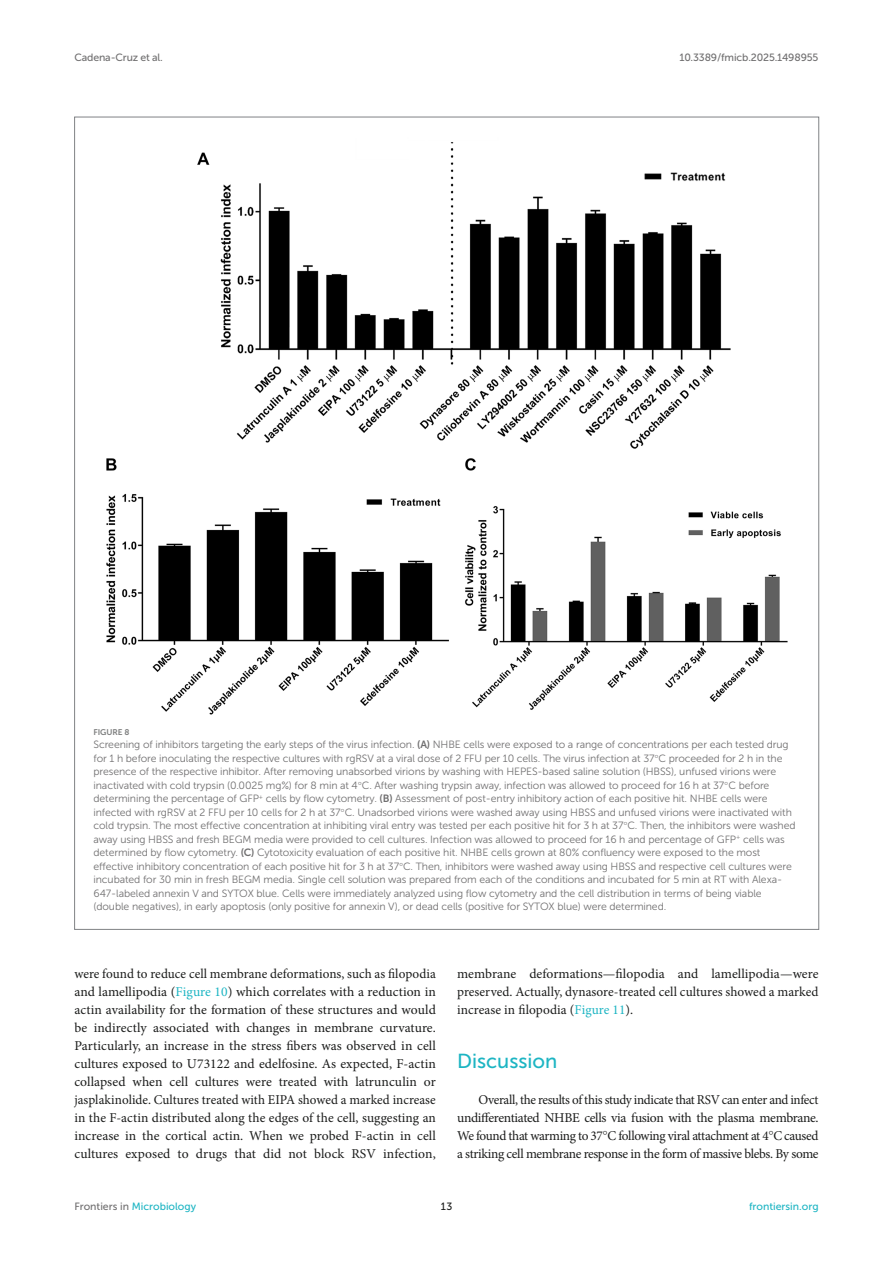
<style>
.page{position:relative;width:893px;height:1263px;background:#fff}
.page>*{position:absolute;margin:0;border:0;box-sizing:border-box;transform-origin:0 0}
.HEAD_1{font:20.25px "Museo Sans 500";color:#1db5c3}
.TEXT{font:13.5px/18px "Minion Pro";color:#1b1c1b;text-align:justify}
.FIG_LEG{font:10.5px/13.5px "Museo Sans 300";letter-spacing:-.01em;color:#706f70}
.t1{font:10.5px "Museo Sans 500";letter-spacing:-.015em;color:#706f70}
.t2{font:10.5px "Museo Sans 500";color:#1db5c3}
.t3{font:10.5px "Museo Sans 500";color:#1b1c1b}
.FIG_HD{font:8.25px "Museo Sans 700";letter-spacing:-.01em;color:#7e7f7f}
.s1{font-family:"Museo Sans 700"}
.s2{font-family:"STIX"}
.s3{color:#1db5c3}
.s4{color:#706f70}
</style>
<div class="page">
<img style="left:106px;top:142px;width:682px;height:573px">
<p class="t1" style="left:74px;top:51px;width:90px">Cadena-Cruz et al.</p>
<p class="t1" style="left:679px;top:51px;width:141px">10.3389/fmicb.2025.1498955</p>
<p class="FIG_HD" style="left:94px;top:727px;width:37px">FIGURE 8</p>
<p class="FIG_LEG" style="left:94px;top:738px;width:703px">Screening of inhibitors targeting the early steps of the virus infection. <span class="s1">(A)</span> NHBE cells were exposed to a range of concentrations per each tested drug for 1 h before inoculating the respective cultures with rgRSV at a viral dose of 2 FFU per 10 cells. The virus infection at 37<span class="s2">°</span>C proceeded for 2 h in the presence of the respective inhibitor. After removing unabsorbed virions by washing with HEPES-based saline solution (HBSS), unfused virions were inactivated with cold trypsin (0.0025 mg%) for 8 min at 4<span class="s2">°</span>C. After washing trypsin away, infection was allowed to proceed for 16 h at 37<span class="s2">°</span>C before determining the percentage of GFP<sup>+</sup> cells by flow cytometry. <span class="s1">(B)</span> Assessment of post-entry inhibitory action of each positive hit. NHBE cells were infected with rgRSV at 2 FFU per 10 cells for 2 h at 37<span class="s2">°</span>C. Unadsorbed virions were washed away using HBSS and unfused virions were inactivated with cold trypsin. The most effective concentration at inhibiting viral entry was tested per each positive hit for 3 h at 37<span class="s2">°</span>C. Then, the inhibitors were washed away using HBSS and fresh BEGM media were provided to cell cultures. Infection was allowed to proceed for 16 h and percentage of GFP<sup>+</sup> cells was determined by flow cytometry. <span class="s1">(C)</span> Cytotoxicity evaluation of each positive hit. NHBE cells grown at 80% confluency were exposed to the most effective inhibitory concentration of each positive hit for 3 h at 37<span class="s2">°</span>C. Then, inhibitors were washed away using HBSS and respective cell cultures were incubated for 30 min in fresh BEGM media. Single cell solution was prepared from each of the conditions and incubated for 5 min at RT with Alexa-647-labeled annexin V and SYTOX blue. Cells were immediately analyzed using flow cytometry and the cell distribution in terms of being viable (double negatives), in early apoptosis (only positive for annexin V), or dead cells (positive for SYTOX blue) were determined.</p>
<p class="TEXT" style="left:74px;top:965px;width:363px">were found to reduce cell membrane deformations, such as filopodia and lamellipodia (<span class="s3">Figure 10</span>) which correlates with a reduction in actin availability for the formation of these structures and would be indirectly associated with changes in membrane curvature.<br>Particularly, an increase in the stress fibers was observed in cell cultures exposed to U73122 and edelfosine. As expected, F-actin collapsed when cell cultures were treated with latrunculin or jasplakinolide. Cultures treated with EIPA showed a marked increase in the F-actin distributed along the edges of the cell, suggesting an increase in the cortical actin. When we probed F-actin in cell cultures exposed to drugs that did not block RSV infection,</p>
<p class="TEXT" style="left:457px;top:965px;width:363px">membrane deformations—filopodia and lamellipodia—were preserved. Actually, dynasore-treated cell cultures showed a marked increase in filopodia (<span class="s3">Figure 11</span>).</p>
<p class="HEAD_1" style="left:457px;top:1050px;width:102px">Discussion</p>
<p class="TEXT" style="left:457px;top:1091px;width:363px;text-indent:21px">Overall, the results of this study indicate that RSV can enter and infect undifferentiated NHBE cells via fusion with the plasma membrane.<br>We found that warming to 37<span class="s2">°</span>C following viral attachment at 4<span class="s2">°</span>C caused a striking cell membrane response in the form of massive blebs. By some</p>
<p class="t2" style="left:74px;top:1200px;width:123px"><span class="s4">Frontiers in</span> Microbiology</p>
<p class="t3" style="left:441px;top:1200px;width:13px">13</p>
<p class="t2" style="left:749px;top:1200px;width:71px">frontiersin.org</p>
</div>
